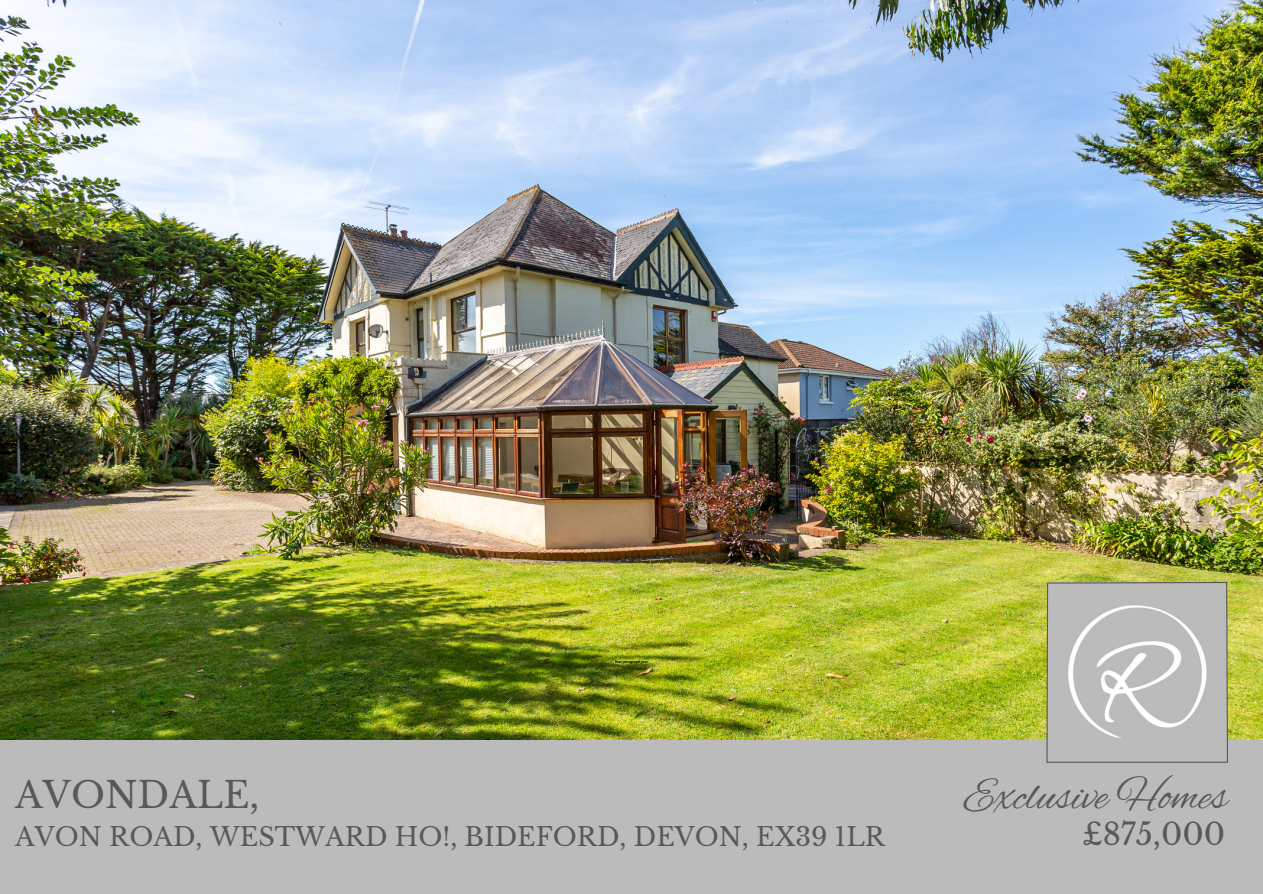
<style>
.page{position:relative;width:1263px;height:894px;background:#fff}
.page>*{position:absolute;margin:0;border:0;box-sizing:border-box;transform-origin:0 0}
.t1{font:44.85px "Alex Brush";color:#585858}
.t2{font:36px "Libre Baskerville";color:#595959}
.t3{font:30px "Libre Baskerville";color:#595959}
.t4{font:25.5px "Libre Baskerville";color:#595959}
.t5{font:italic 700 3.45px "Open Sans";color:#000}
</style>
<div class="page">
<img style="left:0;top:0;width:1263px;height:740px">
<div style="left:0;top:740px;width:1263px;height:153px;background:#bbb"></div>
<svg style="left:1046px;top:580px;width:183px;height:183px"></svg>
<p class="t5" style="left:615px;top:659px;width:35px">Your paragraph text</p>
<p class="t2" style="left:15px;top:773px;width:246px">AVONDALE,</p>
<p class="t1" style="left:964px;top:770px;width:265px">Exclusive Homes</p>
<p class="t4" style="left:15px;top:820px;width:871px">AVON ROAD, WESTWARD HO!, BIDEFORD, DEVON, EX39 1LR</p>
<p class="t3" style="left:1082px;top:815px;width:145px">£875,000</p>
</div>
